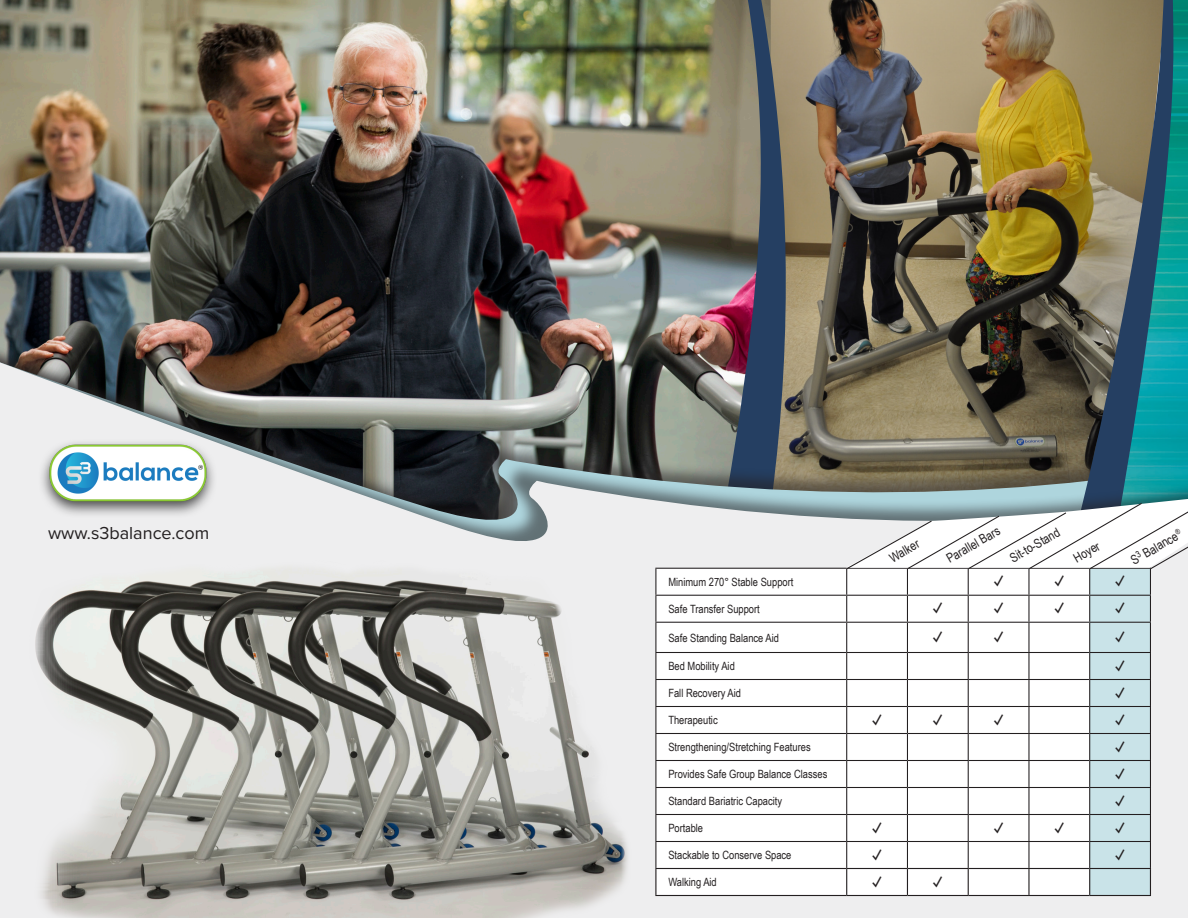
<style>
.page{position:relative;width:1188px;height:918px;background:#fff}
.page>*{position:absolute;margin:0;border:0;box-sizing:border-box;transform-origin:0 0}
.t1{font:18px "Proxima Nova";color:#231f20}
.t2{font:700 17.1px "Proxima Nova";color:#231f20}
.t3{font:12.75px "Arial Narrow";color:#231f20}
.t4{font:11.4px "Arial Narrow";color:#231f20}
</style>
<div class="page">
<img style="left:818px;top:0;width:263px;height:295px">
<img style="left:0;top:0;width:695px;height:295px">
<svg style="left:695px;top:0;width:123px;height:295px;background:#7f7b6c"></svg>
<img style="left:1174px;top:0;width:14px;height:304px">
<svg style="left:1081px;top:0;width:93px;height:304px;background:#757c68"></svg>
<div style="left:0;top:304px;width:1188px;height:614px;background:#231f20;opacity:.55"></div>
<img style="left:0;top:325px;width:1188px;height:593px">
<img style="left:16px;top:456px;width:618px;height:462px">
<img style="left:39px;top:439px;width:179px;height:79px">
<svg style="left:656px;top:569px;width:189px;height:326px"></svg>
<hr style="left:655px;top:568px;width:192px;height:1px;background:#231f20">
<hr style="left:655px;top:595px;width:192px;height:1px;background:#231f20">
<hr style="left:655px;top:622px;width:192px;height:1px;background:#231f20">
<hr style="left:655px;top:652px;width:192px;height:1px;background:#231f20">
<hr style="left:655px;top:679px;width:192px;height:1px;background:#231f20">
<hr style="left:655px;top:706px;width:192px;height:1px;background:#231f20">
<hr style="left:655px;top:733px;width:192px;height:1px;background:#231f20">
<hr style="left:655px;top:760px;width:192px;height:1px;background:#231f20">
<hr style="left:655px;top:787px;width:192px;height:1px;background:#231f20">
<hr style="left:655px;top:814px;width:192px;height:1px;background:#231f20">
<hr style="left:655px;top:841px;width:192px;height:1px;background:#231f20">
<hr style="left:655px;top:868px;width:192px;height:1px;background:#231f20">
<svg style="left:655px;top:569px;width:1px;height:326px"></svg>
<hr style="left:655px;top:895px;width:192px;height:1px;background:#231f20">
<svg style="left:845px;top:490px;width:343px;height:406px"></svg>
<p class="t1" style="left:48px;top:523px;width:163px">www.s3balance.com</p>
<p class="t3" style="left:886px;top:551px;width:34px;rotate:-30deg">Walker</p>
<p class="t3" style="left:943px;top:551px;width:61px;rotate:-30deg">Parallel Bars</p>
<p class="t3" style="left:1006px;top:551px;width:57px;rotate:-30deg">Sit-to-Stand</p>
<p class="t3" style="left:1070px;top:551px;width:30px;rotate:-30deg">Hoyer</p>
<p class="t3" style="left:1127px;top:553px;width:58px;rotate:-30deg">S<sup>3</sup> Balance<sup>®</sup></p>
<p class="t4" style="left:668px;top:573px;width:127px">Minimum 270° Stable Support</p>
<p class="t2" style="left:994px;top:573px;width:11px">✓</p>
<p class="t2" style="left:1055px;top:573px;width:11px">✓</p>
<p class="t2" style="left:1116px;top:573px;width:11px">✓</p>
<p class="t4" style="left:668px;top:600px;width:93px">Safe Transfer Support</p>
<p class="t2" style="left:933px;top:600px;width:11px">✓</p>
<p class="t2" style="left:994px;top:600px;width:11px">✓</p>
<p class="t2" style="left:1055px;top:600px;width:11px">✓</p>
<p class="t2" style="left:1116px;top:600px;width:11px">✓</p>
<p class="t4" style="left:668px;top:629px;width:112px">Safe Standing Balance Aid</p>
<p class="t2" style="left:933px;top:629px;width:11px">✓</p>
<p class="t2" style="left:994px;top:629px;width:11px">✓</p>
<p class="t2" style="left:1116px;top:629px;width:11px">✓</p>
<p class="t4" style="left:668px;top:658px;width:68px">Bed Mobility Aid</p>
<p class="t2" style="left:1116px;top:657px;width:11px">✓</p>
<p class="t4" style="left:668px;top:685px;width:74px">Fall Recovery Aid</p>
<p class="t2" style="left:1116px;top:684px;width:11px">✓</p>
<p class="t4" style="left:668px;top:712px;width:51px">Therapeutic</p>
<p class="t2" style="left:873px;top:711px;width:11px">✓</p>
<p class="t2" style="left:933px;top:711px;width:11px">✓</p>
<p class="t2" style="left:994px;top:711px;width:11px">✓</p>
<p class="t2" style="left:1116px;top:711px;width:11px">✓</p>
<p class="t4" style="left:668px;top:739px;width:144px">Strengthening/Stretching Features</p>
<p class="t2" style="left:1116px;top:738px;width:11px">✓</p>
<p class="t4" style="left:668px;top:766px;width:160px">Provides Safe Group Balance Classes</p>
<p class="t2" style="left:1116px;top:765px;width:11px">✓</p>
<p class="t4" style="left:668px;top:793px;width:115px">Standard Bariatric Capacity</p>
<p class="t2" style="left:1116px;top:792px;width:11px">✓</p>
<p class="t4" style="left:668px;top:820px;width:36px">Portable</p>
<p class="t2" style="left:873px;top:819px;width:11px">✓</p>
<p class="t2" style="left:994px;top:819px;width:11px">✓</p>
<p class="t2" style="left:1055px;top:819px;width:11px">✓</p>
<p class="t2" style="left:1116px;top:819px;width:11px">✓</p>
<p class="t4" style="left:668px;top:847px;width:125px">Stackable to Conserve Space</p>
<p class="t2" style="left:873px;top:846px;width:11px">✓</p>
<p class="t2" style="left:1116px;top:846px;width:11px">✓</p>
<p class="t4" style="left:668px;top:874px;width:50px">Walking Aid</p>
<p class="t2" style="left:873px;top:873px;width:11px">✓</p>
<p class="t2" style="left:933px;top:873px;width:11px">✓</p>
</div>
